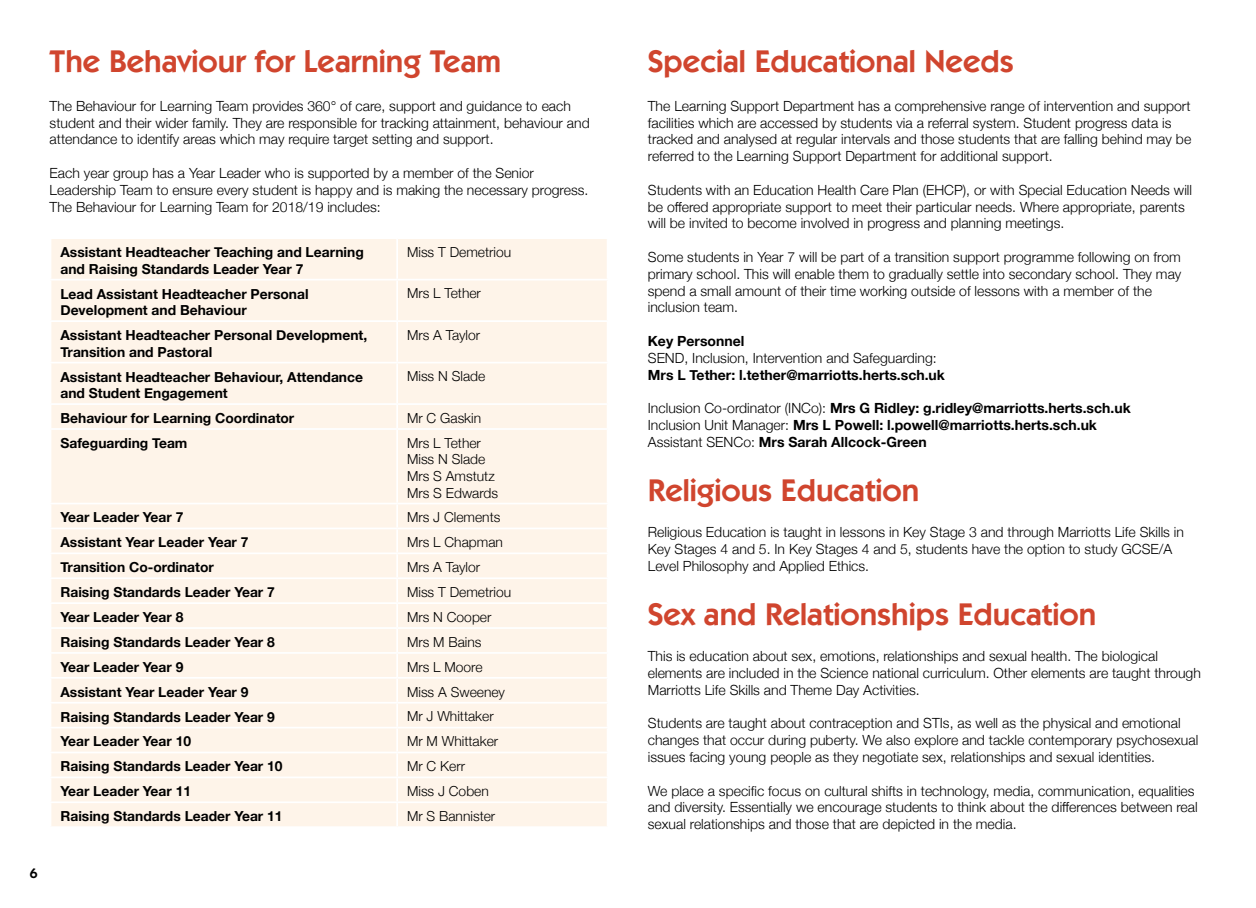
<style>
.page{position:relative;width:1256px;height:908px;background:#fff}
.page>*{position:absolute;margin:0;border:0;box-sizing:border-box;transform-origin:0 0}
.t1{font:600 31.5px "ITC Kabel Std";color:#d0452e}
.t2{font:300 14px/16.8px "Helvetica Neue";color:#000}
.t3{font:700 14px/16.8px "Helvetica Neue";color:#000}
.t4{font:600 14px "ITC Kabel Std";color:#000}
.t5{font:700 13.83px/16.6px "Helvetica Neue";color:#000}
.t6{font:300 13.83px/16.6px "Helvetica Neue";color:#000}
.s1{font-weight:300}
</style>
<div class="page">
<div style="left:51px;top:239px;width:555px;height:587px;background:#fef4e9"></div>
<hr style="left:396px;top:239px;width:2px;height:40px;background:#fff">
<hr style="left:50px;top:279px;width:347px;height:1px;background:#fff">
<hr style="left:397px;top:279px;width:211px;height:1px;background:#fff">
<hr style="left:396px;top:280px;width:2px;height:40px;background:#fff">
<hr style="left:50px;top:320px;width:347px;height:2px;background:#fff">
<hr style="left:397px;top:320px;width:211px;height:2px;background:#fff">
<hr style="left:396px;top:322px;width:2px;height:40px;background:#fff">
<hr style="left:50px;top:362px;width:347px;height:1px;background:#fff">
<hr style="left:397px;top:362px;width:211px;height:1px;background:#fff">
<hr style="left:396px;top:363px;width:2px;height:40px;background:#fff">
<hr style="left:50px;top:403px;width:347px;height:2px;background:#fff">
<hr style="left:397px;top:403px;width:211px;height:2px;background:#fff">
<hr style="left:396px;top:405px;width:2px;height:23px;background:#fff">
<hr style="left:50px;top:428px;width:347px;height:2px;background:#fff">
<hr style="left:397px;top:428px;width:211px;height:2px;background:#fff">
<hr style="left:396px;top:430px;width:2px;height:73px;background:#fff">
<hr style="left:50px;top:503px;width:347px;height:1px;background:#fff">
<hr style="left:397px;top:503px;width:211px;height:1px;background:#fff">
<hr style="left:396px;top:504px;width:2px;height:23px;background:#fff">
<hr style="left:50px;top:527px;width:347px;height:2px;background:#fff">
<hr style="left:397px;top:527px;width:211px;height:2px;background:#fff">
<hr style="left:396px;top:529px;width:2px;height:23px;background:#fff">
<hr style="left:50px;top:552px;width:347px;height:2px;background:#fff">
<hr style="left:397px;top:552px;width:211px;height:2px;background:#fff">
<hr style="left:396px;top:554px;width:2px;height:23px;background:#fff">
<hr style="left:50px;top:577px;width:347px;height:2px;background:#fff">
<hr style="left:397px;top:577px;width:211px;height:2px;background:#fff">
<hr style="left:396px;top:579px;width:2px;height:23px;background:#fff">
<hr style="left:50px;top:602px;width:347px;height:2px;background:#fff">
<hr style="left:397px;top:602px;width:211px;height:2px;background:#fff">
<hr style="left:396px;top:604px;width:2px;height:23px;background:#fff">
<hr style="left:50px;top:627px;width:347px;height:2px;background:#fff">
<hr style="left:397px;top:627px;width:211px;height:2px;background:#fff">
<hr style="left:396px;top:629px;width:2px;height:23px;background:#fff">
<hr style="left:50px;top:652px;width:347px;height:2px;background:#fff">
<hr style="left:397px;top:652px;width:211px;height:2px;background:#fff">
<hr style="left:396px;top:654px;width:2px;height:23px;background:#fff">
<hr style="left:50px;top:677px;width:347px;height:2px;background:#fff">
<hr style="left:397px;top:677px;width:211px;height:2px;background:#fff">
<hr style="left:396px;top:679px;width:2px;height:23px;background:#fff">
<hr style="left:50px;top:702px;width:347px;height:1px;background:#fff">
<hr style="left:397px;top:702px;width:211px;height:1px;background:#fff">
<hr style="left:396px;top:703px;width:2px;height:24px;background:#fff">
<hr style="left:50px;top:727px;width:347px;height:1px;background:#fff">
<hr style="left:397px;top:727px;width:211px;height:1px;background:#fff">
<hr style="left:396px;top:728px;width:2px;height:23px;background:#fff">
<hr style="left:50px;top:751px;width:347px;height:2px;background:#fff">
<hr style="left:397px;top:751px;width:211px;height:2px;background:#fff">
<hr style="left:396px;top:753px;width:2px;height:23px;background:#fff">
<hr style="left:50px;top:776px;width:347px;height:2px;background:#fff">
<hr style="left:397px;top:776px;width:211px;height:2px;background:#fff">
<hr style="left:396px;top:778px;width:2px;height:23px;background:#fff">
<hr style="left:50px;top:801px;width:347px;height:2px;background:#fff">
<hr style="left:397px;top:801px;width:211px;height:2px;background:#fff">
<hr style="left:396px;top:803px;width:2px;height:23px;background:#fff">
<h1 class="t1" style="left:50px;top:43px;width:453px">The Behaviour for Learning Team</h1>
<h1 class="t1" style="left:647px;top:43px;width:367px">Special Educational Needs</h1>
<p class="t2" style="left:50px;top:96px;width:541px">The Behaviour for Learning Team provides 360° of care, support and guidance to each student and their wider family. They are responsible for tracking attainment, behaviour and attendance to identify areas which may require target setting and support.</p>
<p class="t2" style="left:50px;top:164px;width:540px">Each year group has a Year Leader who is supported by a member of the Senior<br>Leadership Team to ensure every student is happy and is making the necessary progress.<br>The Behaviour for Learning Team for 2018/19 includes:</p>
<p class="t5" style="left:60px;top:244px;width:305px">Assistant Headteacher Teaching and Learning and Raising Standards Leader Year 7</p>
<p class="t6" style="left:407px;top:243px;width:106px">Miss T Demetriou</p>
<p class="t5" style="left:60px;top:286px;width:250px">Lead Assistant Headteacher Personal<br>Development and Behaviour</p>
<p class="t6" style="left:407px;top:284px;width:75px">Mrs L Tether</p>
<p class="t5" style="left:60px;top:327px;width:308px">Assistant Headteacher Personal Development,<br>Transition and Pastoral</p>
<p class="t6" style="left:407px;top:326px;width:75px">Mrs A Taylor</p>
<p class="t5" style="left:60px;top:369px;width:304px">Assistant Headteacher Behaviour, Attendance and Student Engagement</p>
<p class="t6" style="left:407px;top:367px;width:80px">Miss N Slade</p>
<p class="t5" style="left:60px;top:410px;width:235px">Behaviour for Learning Coordinator</p>
<p class="t6" style="left:407px;top:409px;width:76px">Mr C Gaskin</p>
<p class="t5" style="left:60px;top:435px;width:128px">Safeguarding Team</p>
<p class="t6" style="left:407px;top:433px;width:92px">Mrs L Tether<br>Miss N Slade<br>Mrs S Amstutz<br>Mrs S Edwards</p>
<p class="t5" style="left:60px;top:509px;width:124px">Year Leader Year 7</p>
<p class="t6" style="left:407px;top:508px;width:95px">Mrs J Clements</p>
<p class="t5" style="left:60px;top:534px;width:189px">Assistant Year Leader Year 7</p>
<p class="t6" style="left:407px;top:533px;width:97px">Mrs L Chapman</p>
<p class="t5" style="left:60px;top:559px;width:155px">Transition Co-ordinator</p>
<p class="t6" style="left:407px;top:558px;width:75px">Mrs A Taylor</p>
<p class="t5" style="left:60px;top:584px;width:216px">Raising Standards Leader Year 7</p>
<p class="t6" style="left:407px;top:583px;width:106px">Miss T Demetriou</p>
<p class="t5" style="left:60px;top:609px;width:124px">Year Leader Year 8</p>
<p class="t6" style="left:407px;top:608px;width:86px">Mrs N Cooper</p>
<p class="t5" style="left:60px;top:634px;width:216px">Raising Standards Leader Year 8</p>
<p class="t6" style="left:407px;top:632px;width:76px">Mrs M Bains</p>
<p class="t5" style="left:60px;top:659px;width:124px">Year Leader Year 9</p>
<p class="t6" style="left:407px;top:657px;width:77px">Mrs L Moore</p>
<p class="t5" style="left:60px;top:684px;width:189px">Assistant Year Leader Year 9</p>
<p class="t6" style="left:407px;top:682px;width:99px">Miss A Sweeney</p>
<p class="t5" style="left:60px;top:709px;width:216px">Raising Standards Leader Year 9</p>
<p class="t6" style="left:407px;top:707px;width:88px">Mr J Whittaker</p>
<p class="t5" style="left:60px;top:733px;width:132px">Year Leader Year 10</p>
<p class="t6" style="left:407px;top:732px;width:93px">Mr M Whittaker</p>
<p class="t5" style="left:60px;top:758px;width:223px">Raising Standards Leader Year 10</p>
<p class="t6" style="left:407px;top:757px;width:59px">Mr C Kerr</p>
<p class="t5" style="left:60px;top:783px;width:132px">Year Leader Year 11</p>
<p class="t6" style="left:407px;top:782px;width:83px">Miss J Coben</p>
<p class="t5" style="left:60px;top:808px;width:223px">Raising Standards Leader Year 11</p>
<p class="t6" style="left:407px;top:807px;width:90px">Mr S Bannister</p>
<p class="t2" style="left:647px;top:96px;width:545px">The Learning Support Department has a comprehensive range of intervention and support facilities which are accessed by students via a referral system. Student progress data is tracked and analysed at regular intervals and those students that are falling behind may be referred to the Learning Support Department for additional support.</p>
<p class="t2" style="left:647px;top:180px;width:545px">Students with an Education Health Care Plan (EHCP), or with Special Education Needs will be offered appropriate support to meet their particular needs. Where appropriate, parents will be invited to become involved in progress and planning meetings.</p>
<p class="t2" style="left:647px;top:248px;width:535px">Some students in Year 7 will be part of a transition support programme following on from primary school. This will enable them to gradually settle into secondary school. They may spend a small amount of their time working outside of lessons with a member of the inclusion team.</p>
<p class="t3" style="left:647px;top:333px;width:98px">Key Personnel</p>
<p class="t2" style="left:647px;top:348px;width:290px">SEND, Inclusion, Intervention and Safeguarding:</p>
<p class="t3" style="left:647px;top:367px;width:298px">Mrs L Tether: l.tether@marriotts.herts.sch.uk</p>
<p class="t3" style="left:647px;top:400px;width:484px"><span class="s1">Inclusion Co-ordinator (INCo):</span> Mrs G Ridley: g.ridley@marriotts.herts.sch.uk<br><span class="s1">Inclusion Unit Manager:</span> Mrs L Powell: l.powell@marriotts.herts.sch.uk<br><span class="s1">Assistant SENCo:</span> Mrs Sarah Allcock-Green</p>
<h1 class="t1" style="left:647px;top:472px;width:273px">Religious Education</h1>
<p class="t2" style="left:647px;top:523px;width:537px">Religious Education is taught in lessons in Key Stage 3 and through Marriotts Life Skills in<br>Key Stages 4 and 5. In Key Stages 4 and 5, students have the option to study GCSE/A<br>Level Philosophy and Applied Ethics.</p>
<h1 class="t1" style="left:647px;top:596px;width:450px">Sex and Relationships Education</h1>
<p class="t2" style="left:647px;top:647px;width:554px">This is education about sex, emotions, relationships and sexual health. The biological elements are included in the Science national curriculum. Other elements are taught through<br>Marriotts Life Skills and Theme Day Activities.</p>
<p class="t2" style="left:647px;top:714px;width:552px">Students are taught about contraception and STIs, as well as the physical and emotional changes that occur during puberty. We also explore and tackle contemporary psychosexual issues facing young people as they negotiate sex, relationships and sexual identities.</p>
<p class="t2" style="left:647px;top:781px;width:551px">We place a specific focus on cultural shifts in technology, media, communication, equalities and diversity. Essentially we encourage students to think about the differences between real sexual relationships and those that are depicted in the media.</p>
<p class="t4" style="left:30px;top:865px;width:9px">6</p>
</div>
